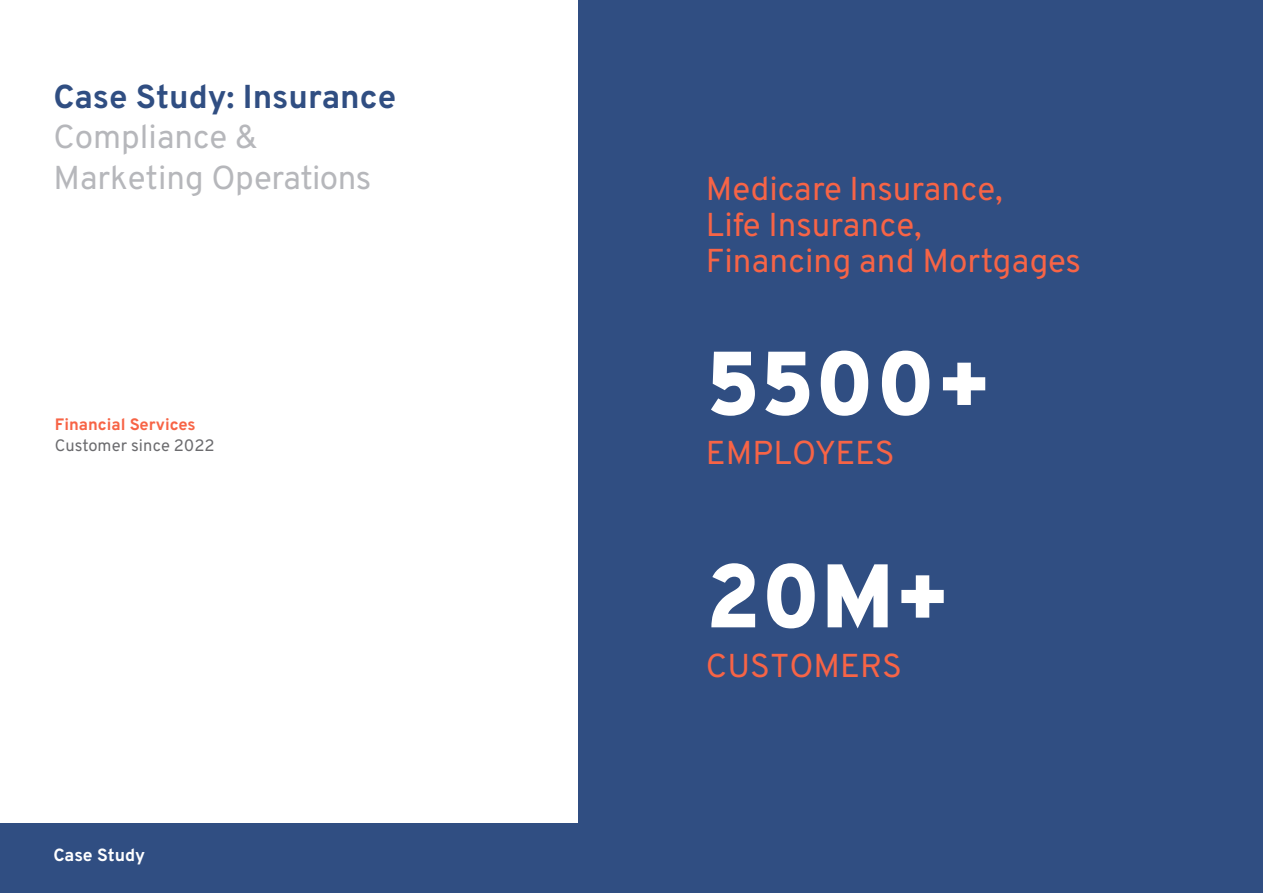
<style>
.page{position:relative;width:1263px;height:893px;background:#fff}
.page>*{position:absolute;margin:0;border:0;box-sizing:border-box;transform-origin:0 0}
.t1{font:900 90px "Overpass";color:#fff}
.Title_1{font:33.15px "Overpass";color:#f76446}
.Title_1-2{font:33.15px/40.5px "Overpass";color:#b6b7bb}
.Title_1-3{font:700 17.55px "Overpass";color:#fff}
.Title_1-4{font:700 16.5px "Overpass";color:#f76446}
.Title_1-5{font:16.5px "Overpass";color:#6b6b6e}
.s1{font-weight:700;color:#304e82}
</style>
<div class="page">
<div style="left:578px;top:0;width:685px;height:893px;background:#304e82"></div>
<div style="left:0;top:824px;width:1263px;height:69px;background:#304e82"></div>
<p class="Title_1-2" style="left:53px;top:75px;width:344px"><span class="s1">Case Study: Insurance<br></span>Compliance &amp;<br>Marketing Operations</p>
<p class="Title_1-4" style="left:55px;top:411px;width:142px">Financial Services</p>
<p class="Title_1-5" style="left:55px;top:432px;width:161px">Customer since 2022</p>
<p class="Title_1-3" style="left:53px;top:841px;width:93px">Case Study</p>
<p class="Title_1" style="left:706px;top:162px;width:298px">Medicare Insurance,</p>
<p class="Title_1" style="left:706px;top:198px;width:217px">Life Insurance,</p>
<p class="Title_1" style="left:706px;top:234px;width:377px">Financing and Mortgages</p>
<p class="t1" style="left:706px;top:311px;width:288px">5500+</p>
<p class="Title_1" style="left:706px;top:426px;width:190px">EMPLOYEES</p>
<p class="t1" style="left:706px;top:524px;width:246px">20M+</p>
<p class="Title_1" style="left:706px;top:639px;width:197px">CUSTOMERS</p>
</div>
